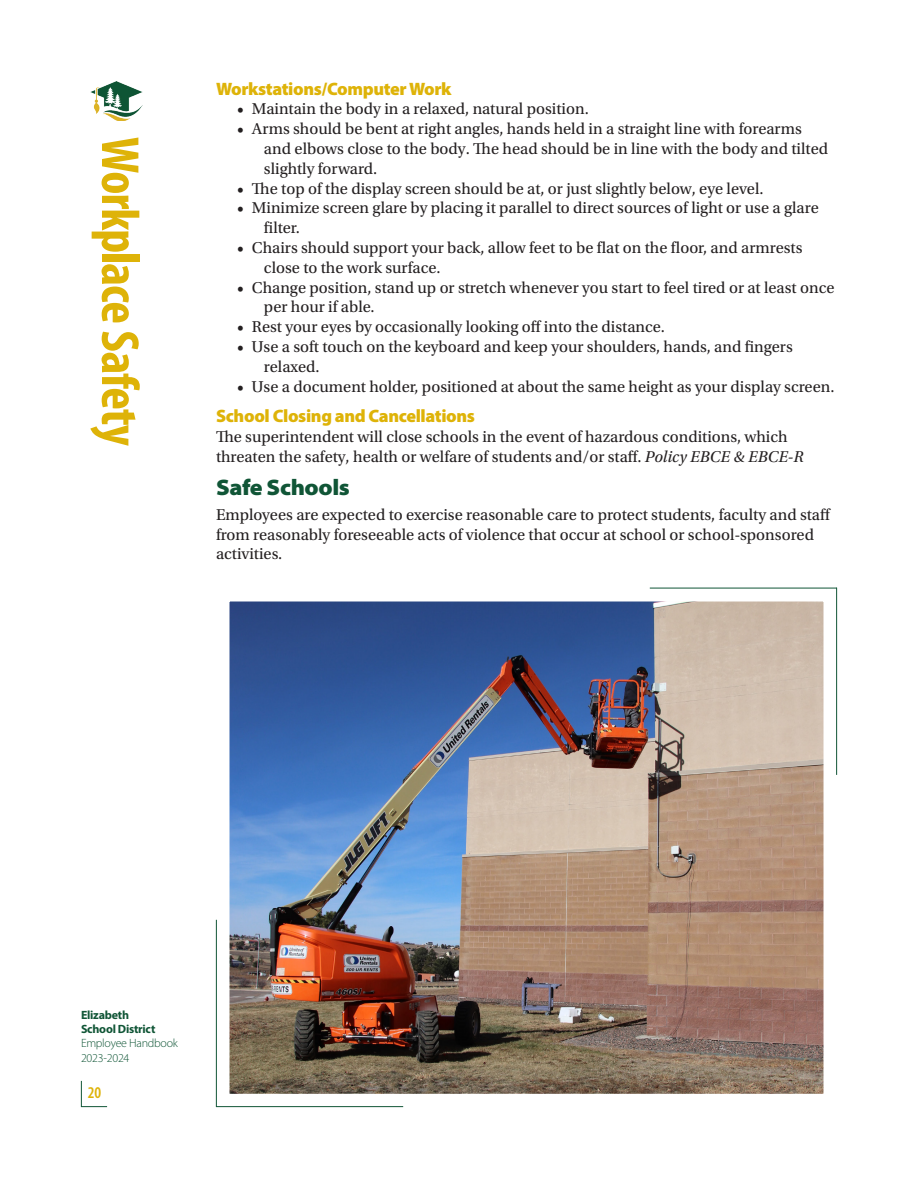
<style>
.page{position:relative;width:918px;height:1188px;background:#fff}
.page>*{position:absolute;margin:0;border:0;box-sizing:border-box;transform-origin:0 0}
.t1{font:700 condensed 54px "Myriad Pro";letter-spacing:-.02em;color:#deb308}
.t2{font:900 semi-expanded 22.5px "Myriad Pro";letter-spacing:-.02em;color:#105536}
.t3{font:900 18px "Myriad Pro";letter-spacing:-.02em;color:#deb308}
.t4{font:16.5px/19.8px "Utopia Std";color:#231f20}
.t5{font:600 condensed 16.5px "Myriad Pro";color:#deb308}
.t6{font:300 12px/14.4px "Myriad Pro";letter-spacing:-.02em;color:#105536}
.t7{font:700 12px/14.4px "Myriad Pro";letter-spacing:-.02em;color:#105536}
.s1{font-style:italic}
</style>
<div class="page">
<svg style="left:81px;top:1081px;width:26px;height:26px"></svg>
<img style="left:90px;top:81px;width:52px;height:40px">
<img style="left:231px;top:603px;width:592px;height:490px">
<hr style="left:650px;top:588px;width:187px;height:1px;background:#105536">
<hr style="left:836px;top:588px;width:1px;height:187px;background:#105536">
<hr style="left:216px;top:1106px;width:187px;height:1px;background:#105536">
<hr style="left:216px;top:920px;width:1px;height:187px;background:#105536">
<h1 class="t1" style="left:154px;top:137px;width:311px;rotate:90deg">Workplace Safety</h1>
<p class="t3" style="left:216px;top:76px;width:237px">Workstations/Computer Work</p>
<p class="t4" style="left:237px;top:99px;width:353px">• Maintain the body in a relaxed, natural position.</p>
<p class="t4" style="left:264px;top:119px;width:566px;text-indent:-27px">• Arms should be bent at right angles, hands held in a straight line with forearms and elbows close to the body. The head should be in line with the body and tilted slightly forward.</p>
<p class="t4" style="left:237px;top:179px;width:528px">• The top of the display screen should be at, or just slightly below, eye level.</p>
<p class="t4" style="left:264px;top:198px;width:556px;text-indent:-27px">• Minimize screen glare by placing it parallel to direct sources of light or use a glare filter.</p>
<p class="t4" style="left:264px;top:238px;width:540px;text-indent:-27px">• Chairs should support your back, allow feet to be flat on the floor, and armrests close to the work surface.</p>
<p class="t4" style="left:264px;top:278px;width:572px;text-indent:-27px">• Change position, stand up or stretch whenever you start to feel tired or at least once per hour if able.</p>
<p class="t4" style="left:237px;top:317px;width:429px">• Rest your eyes by occasionally looking off into the distance.</p>
<p class="t4" style="left:264px;top:337px;width:530px;text-indent:-27px">• Use a soft touch on the keyboard and keep your shoulders, hands, and fingers relaxed.</p>
<p class="t4" style="left:237px;top:377px;width:599px">• Use a document holder, positioned at about the same height as your display screen.</p>
<p class="t3" style="left:216px;top:404px;width:261px">School Closing and Cancellations</p>
<p class="t4" style="left:216px;top:427px;width:589px">The superintendent will close schools in the event of hazardous conditions, which threaten the safety, health or welfare of students and/or staff. <span class="s1">Policy EBCE &amp; EBCE-R</span></p>
<h2 class="t2" style="left:216px;top:473px;width:135px">Safe Schools</h2>
<p class="t4" style="left:216px;top:505px;width:616px">Employees are expected to exercise reasonable care to protect students, faculty and staff from reasonably foreseeable acts of violence that occur at school or school-sponsored activities.</p>
<p class="t7" style="left:81px;top:1007px;width:76px">Elizabeth<br>School District</p>
<p class="t6" style="left:81px;top:1036px;width:98px">Employee Handbook<br>2023-2024</p>
<p class="t5" style="left:88px;top:1083px;width:15px">20</p>
</div>
